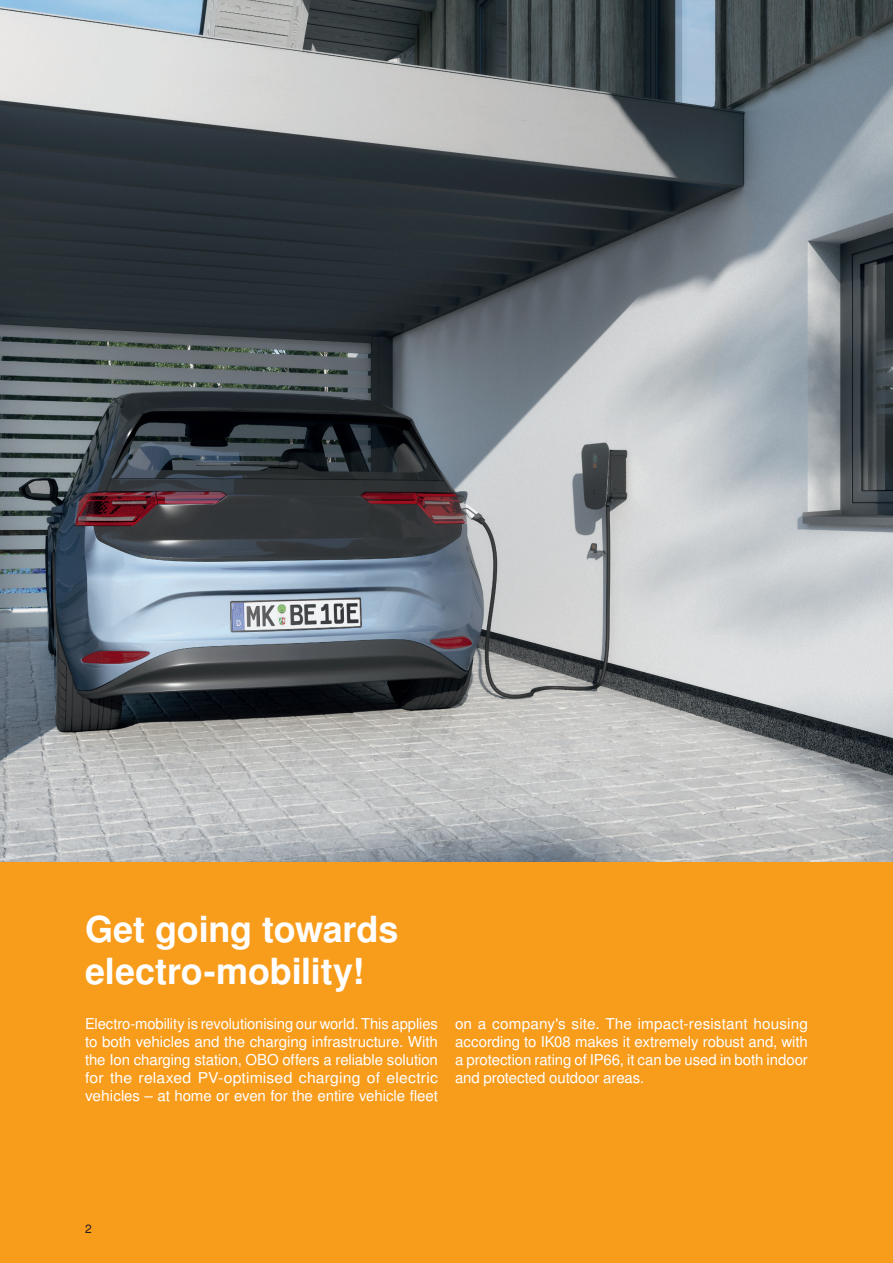
<style>
.page{position:relative;width:893px;height:1263px;background:#fff}
.page>*{position:absolute;margin:0;border:0;box-sizing:border-box;transform-origin:0 0}
.t1{font:700 36px/42px "Nimbus San LOT";letter-spacing:-.005em;color:#fff}
.t2{font:15px/18px "Nimbus San LOT";letter-spacing:-.005em;color:#fff;text-align:justify}
.t3{font:12px "Nimbus San LOT";color:#231f20}
</style>
<div class="page">
<div style="left:0;top:862px;width:893px;height:401px;background:#f89c1c"></div>
<img style="left:0;top:0;width:893px;height:862px">
<h1 class="t1" style="left:85px;top:909px;width:315px">Get going towards electro-mobility!</h1>
<p class="t2" style="left:85px;top:1015px;width:354px">Electro-mobility is revolutionising our world. This applies to both vehicles and the charging infrastructure. With the Ion charging station, OBO offers a reliable solution for the relaxed PV-optimised charging of electric vehicles – at home or even for the entire vehicle fleet</p>
<p class="t2" style="left:455px;top:1015px;width:354px">on a company's site. The impact-resistant housing according to IK08 makes it extremely robust and, with a protection rating of IP66, it can be used in both indoor and protected outdoor areas.</p>
<p class="t3" style="left:85px;top:1222px;width:8px">2</p>
</div>
